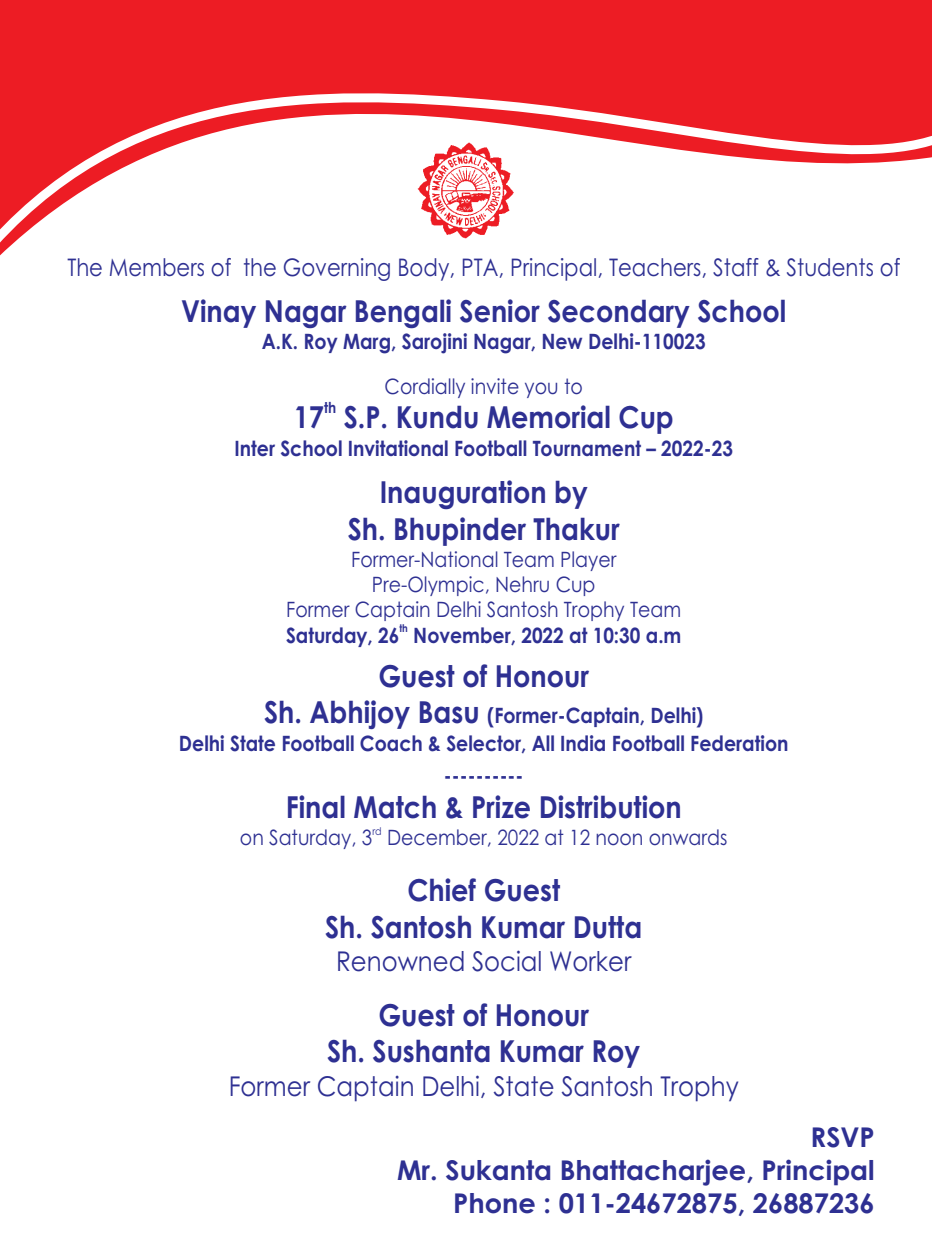
<style>
.page{position:relative;width:932px;height:1256px;background:#fff}
.page>*{position:absolute;margin:0;border:0;box-sizing:border-box;transform-origin:0 0}
.t1{font:700 30.15px/36.7px "Century Gothic";color:#2e3092;text-align:center;scale:.9 1}
.t2{font:700 27.22px/32.9px "Century Gothic";color:#2e3092;text-align:right}
.t3{font:27.22px "Century Gothic";color:#2e3092;scale:.9 1}
.t4{font:24.07px "Century Gothic";color:#2e3092;scale:.88 1}
.t5{font:700 21.15px/27.7px "Century Gothic";color:#2e3092;text-align:center;scale:.9 1}
.t6{font:21.15px/25.2px "Century Gothic";color:#2e3092;text-align:center;scale:.9 1}
.t7{font:700 15.08px "Century Gothic";color:#2e3092;scale:.9 1}
.t8{font:700 10.58px "Century Gothic";color:#2e3092;scale:.9 1}
.t9{font:10.58px "Century Gothic";color:#2e3092;scale:.9 1}
.s1{font-size:30.15px}
</style>
<div class="page">
<div style="left:0;top:0;width:932px;height:86px;background:#ed1c24"></div>
<svg style="left:0;top:86px;width:932px;height:170px"></svg>
<img style="left:414px;top:137px;width:103px;height:106px">
<p class="t4" style="left:67px;top:258px;width:948px">The Members of the Governing Body, PTA, Principal, Teachers, Staff &amp; Students of</p>
<h1 class="t1" style="left:181px;top:295px;width:674px">Vinay Nagar Bengali Senior Secondary School</h1>
<p class="t5" style="left:262px;top:330px;width:494px">A.K. Roy Marg, Sarojini Nagar, New Delhi-110023</p>
<p class="t6" style="left:384px;top:375px;width:222px">Cordially invite you to</p>
<p class="t7" style="left:324px;top:402px;width:15px">th</p>
<h1 class="t1" style="left:294px;top:402px;width:424px">17 S.P. Kundu Memorial Cup</h1>
<p class="t5" style="left:234px;top:436px;width:555px">Inter School Invitational Football Tournament – 2022-23</p>
<h1 class="t1" style="left:348px;top:476px;width:304px">Inauguration by<br>Sh. Bhupinder Thakur</h1>
<p class="t6" style="left:286px;top:548px;width:440px">Former-National Team Player<br>Pre-Olympic, Nehru Cup<br>Former Captain Delhi Santosh Trophy Team</p>
<p class="t8" style="left:399px;top:624px;width:11px">th</p>
<p class="t5" style="left:286px;top:623px;width:441px">Saturday, 26 November, 2022 at 10:30 a.m</p>
<h1 class="t1" style="left:378px;top:660px;width:236px">Guest of Honour</h1>
<p class="t5" style="left:179px;top:703px;width:678px"><span class="s1">Sh. Abhijoy Basu</span> (Former-Captain, Delhi)<br>Delhi State Football Coach &amp; Selector, All India Football Federation</p>
<p class="t5" style="left:444px;top:763px;width:90px">----------</p>
<h1 class="t1" style="left:286px;top:791px;width:441px">Final Match &amp; Prize Distribution</h1>
<p class="t9" style="left:372px;top:826px;width:12px">rd</p>
<p class="t6" style="left:240px;top:826px;width:543px">on Saturday, 3 December, 2022 at 12 noon onwards</p>
<h1 class="t1" style="left:325px;top:874px;width:354px">Chief Guest<br>Sh. Santosh Kumar Dutta</h1>
<p class="t3" style="left:336px;top:950px;width:329px">Renowned Social Worker</p>
<h1 class="t1" style="left:327px;top:999px;width:349px">Guest of Honour<br>Sh. Sushanta Kumar Roy</h1>
<p class="t3" style="left:229px;top:1075px;width:568px">Former Captain Delhi, State Santosh Trophy</p>
<p class="t2" style="left:397px;top:1123px;width:479px">RSVP<br>Mr. Sukanta Bhattacharjee, Principal<br>Phone : 011-24672875, 26887236</p>
</div>
